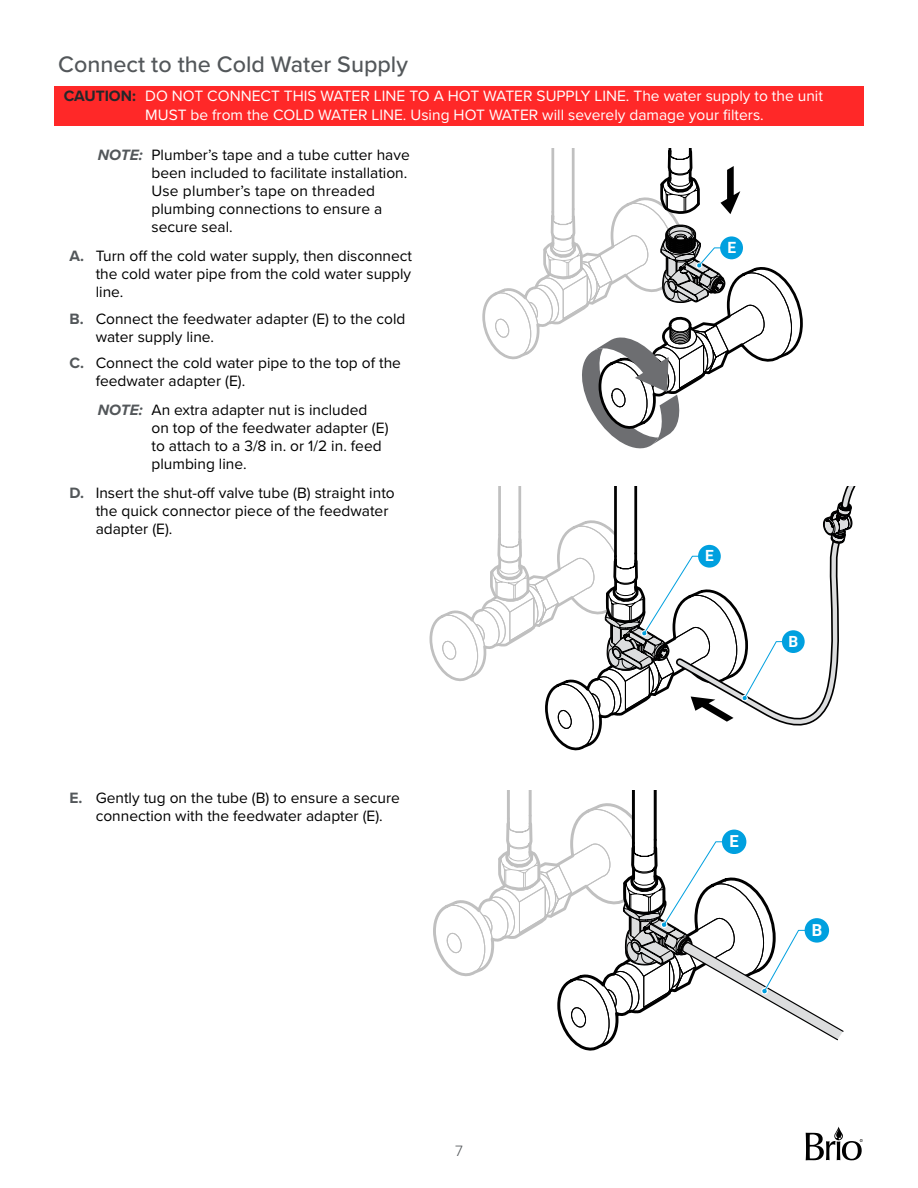
<style>
.page{position:relative;width:918px;height:1188px;background:#fff}
.page>*{position:absolute;margin:0;border:0;box-sizing:border-box;transform-origin:0 0}
.t1{font:500 23.25px "Proxima Nova";color:#53575a}
.t2{font:700 16.5px "Roboto";color:#fff}
.t3{font:15.6px/18px "Proxima Nova";color:#000}
.t4{font:15.6px/18.6px "Proxima Nova";color:#fff}
.t5{font:300 15.6px "Proxima Nova";color:#53575a}
.t6{font:700 15.45px "Roboto";color:#fff}
.s1{font-weight:700;color:#24272a}
.s2{font-weight:700;font-style:italic;color:#53575a}
.s3{font-weight:700;color:#53575a}
</style>
<div class="page">
<svg style="left:806px;top:1126px;width:57px;height:34px"></svg>
<div style="left:54px;top:86px;width:810px;height:40px;background:#ff2828"></div>
<svg style="left:482px;top:148px;width:321px;height:301px"></svg>
<svg style="left:429px;top:486px;width:427px;height:265px"></svg>
<div style="left:782px;top:630px;width:23px;height:23px;background:#00a0df;border-radius:50%"></div>
<svg style="left:433px;top:790px;width:411px;height:261px"></svg>
<div style="left:805px;top:918px;width:24px;height:25px;background:#00a0df;border-radius:50%"></div>
<h1 class="t1" style="left:58px;top:47px;width:351px">Connect to the Cold Water Supply</h1>
<p class="t4" style="left:145px;top:86px;width:679px;text-indent:-82px"><span class="s1">CAUTION:</span> DO NOT CONNECT THIS WATER LINE TO A HOT WATER SUPPLY LINE. The water supply to the unit<br>MUST be from the COLD WATER LINE. Using HOT WATER will severely damage your filters.</p>
<p class="t3" style="left:152px;top:145px;width:260px;text-indent:-54px"><span class="s2">NOTE:</span> Plumber’s tape and a tube cutter have been included to facilitate installation.<br>Use plumber’s tape on threaded plumbing connections to ensure a secure seal.</p>
<p class="t3" style="left:96px;top:246px;width:318px;text-align:justify;text-indent:-26px"><span class="s3">A.</span> Turn off the cold water supply, then disconnect the cold water pipe from the cold water supply line.</p>
<p class="t3" style="left:96px;top:309px;width:311px;text-indent:-26px"><span class="s3">B.</span> Connect the feedwater adapter (E) to the cold water supply line.</p>
<p class="t3" style="left:96px;top:353px;width:307px;text-indent:-26px"><span class="s3">C.</span> Connect the cold water pipe to the top of the feedwater adapter (E).</p>
<p class="t3" style="left:152px;top:400px;width:239px;text-indent:-54px"><span class="s2">NOTE:</span> An extra adapter nut is included on top of the feedwater adapter (E) to attach to a 3/8 in. or 1/2 in. feed plumbing line.</p>
<p class="t6" style="left:727px;top:237px;width:10px">E</p>
<p class="t3" style="left:96px;top:484px;width:301px;text-indent:-26px"><span class="s3">D.</span> Insert the shut-off valve tube (B) straight into the quick connector piece of the feedwater adapter (E).</p>
<p class="t3" style="left:69px;top:788px;width:332px;text-align:center"><span class="s3">E.</span> Gently tug on the tube (B) to ensure a secure connection with the feedwater adapter (E).</p>
<p class="t5" style="left:455px;top:1140px;width:9px">7</p>
<p class="t6" style="left:705px;top:545px;width:10px">E</p>
<p class="t6" style="left:789px;top:630px;width:11px">B</p>
<p class="t2" style="left:730px;top:830px;width:11px">E</p>
<p class="t2" style="left:812px;top:918px;width:12px">B</p>
</div>
